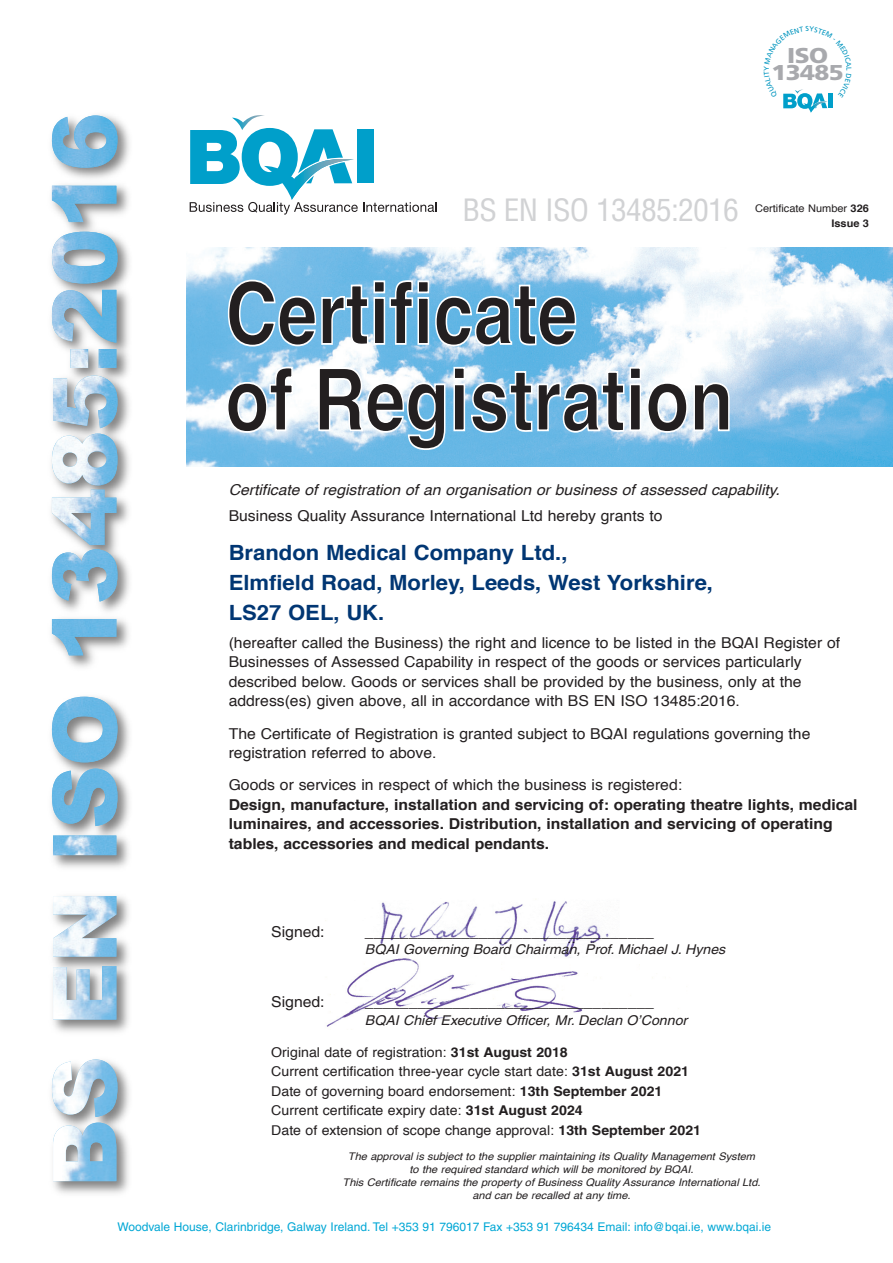
<style>
.page{position:relative;width:893px;height:1263px;background:#fff}
.page>*{position:absolute;margin:0;border:0;box-sizing:border-box;transform-origin:0 0}
.t1{font:condensed 30px "Helvetica LT";letter-spacing:-.025em;color:#d1d2d4;scale:1.05 1}
.t2{font:900 21.45px/17.1px "Frutiger";letter-spacing:-.025em;color:#a8a9ad;text-align:center;scale:1.14 1}
.t3{font:700 21px/30px "Helvetica";color:#013673;scale:1.05 1}
.t4{font:15px/19.5px "Helvetica";color:#231f20;scale:1.05 1}
.t5{font:700 15px/19.5px "Helvetica";color:#231f20;scale:1.05 1}
.t6{font:15px "Helvetica LT";color:#231f20;scale:1.05 1}
.t7{font:italic 15px "Helvetica";color:#231f20;scale:1.05 1}
.t8{font:13.5px "Helvetica";color:#231f20;scale:1.05 1}
.t9{font:italic 13.5px "Helvetica LT";color:#231f20;scale:1.05 1}
.t10{font:12px "Helvetica LT";color:#00a7d5}
.t11{font:italic 10.5px/12.8px "Helvetica";color:#231f20;text-align:center;scale:1.05 1}
.t12{font:10.5px "Helvetica";color:#231f20;scale:1.05 1}
.t13{font:700 10.5px "Helvetica";color:#231f20;scale:1.05 1}
.s1{font-weight:700}
.s2{font-weight:400}
.s3{font-family:"Helvetica LT";font-weight:700}
</style>
<div class="page">
<img style="left:325px;top:901px;width:328px;height:126px">
<img style="left:187px;top:247px;width:706px;height:219px">
<svg style="left:227px;top:366px;width:67px;height:68px"></svg>
<svg style="left:318px;top:366px;width:128px;height:101px"></svg>
<svg style="left:453px;top:366px;width:277px;height:68px"></svg>
<svg style="left:227px;top:279px;width:350px;height:68px"></svg>
<svg style="left:190px;top:115px;width:247px;height:100px"></svg>
<div style="left:357px;top:129px;width:17px;height:54px;background:#009fca"></div>
<img style="left:51px;top:115px;width:79px;height:1079px">
<img style="left:52px;top:549px;width:65px;height:632px">
<svg style="left:783px;top:89px;width:50px;height:24px"></svg>
<p class="t2" style="left:771px;top:49px;width:65px">ISO<br>13485</p>
<p class="t1" style="left:463px;top:197px;width:265px">BS EN ISO 13485:2016</p>
<p class="t12" style="left:755px;top:204px;width:110px">Certificate Number <span class="s1">326</span></p>
<p class="t13" style="left:831px;top:219px;width:37px">Issue 3</p>
<p class="t7" style="left:229px;top:483px;width:526px">Certificate of registration of an organisation or business of assessed capability.</p>
<p class="t4" style="left:229px;top:507px;width:415px">Business Quality Assurance International Ltd hereby grants to</p>
<p class="t3" style="left:229px;top:539px;width:463px">Brandon Medical Company Ltd.,<br>Elmfield Road, Morley, Leeds, West Yorkshire,<br>LS27 OEL, UK.</p>
<p class="t4" style="left:229px;top:634px;width:584px">(hereafter called the Business) the right and licence to be listed in the BQAI Register of Businesses of Assessed Capability in respect of the goods or services particularly described below. Goods or services shall be provided by the business, only at the address(es) given above, all in accordance with BS EN ISO 13485:2016.</p>
<p class="t4" style="left:229px;top:725px;width:556px">The Certificate of Registration is granted subject to BQAI regulations governing the registration referred to above.</p>
<p class="t5" style="left:229px;top:776px;width:600px"><span class="s2">Goods or services in respect of which the business is registered:<br></span>Design, manufacture, installation and servicing of: operating theatre lights, medical luminaires, and accessories. Distribution, installation and servicing of operating tables, accessories and medical pendants.</p>
<p class="t6" style="left:271px;top:926px;width:52px">Signed:</p>
<p class="t6" style="left:365px;top:926px;width:277px">_________________________________</p>
<p class="t9" style="left:365px;top:944px;width:345px">BQAI Governing Board Chairman, Prof. Michael J. Hynes</p>
<p class="t6" style="left:271px;top:996px;width:52px">Signed:</p>
<p class="t6" style="left:365px;top:996px;width:277px">_________________________________</p>
<p class="t9" style="left:365px;top:1014px;width:308px">BQAI Chief Executive Officer, Mr. Declan O’Connor</p>
<p class="t8" style="left:271px;top:1046px;width:284px">Original date of registration: <span class="s3">31st August 2018</span></p>
<p class="t8" style="left:271px;top:1066px;width:399px">Current certification three-year cycle start date: <span class="s3">31st August 2021</span></p>
<p class="t8" style="left:271px;top:1085px;width:374px">Date of governing board endorsement: <span class="s3">13th September 2021</span></p>
<p class="t8" style="left:271px;top:1105px;width:298px">Current certificate expiry date: <span class="s3">31st August 2024</span></p>
<p class="t8" style="left:271px;top:1124px;width:411px">Date of extension of scope change approval: <span class="s3">13th September 2021</span></p>
<p class="t11" style="left:343px;top:1151px;width:400px">The approval is subject to the supplier maintaining its Quality Management System to the required standard which will be monitored by BQAI.<br>This Certificate remains the property of Business Quality Assurance International Ltd. and can be recalled at any time.</p>
<p class="t10" style="left:118px;top:1222px;width:655px">Woodvale House, Clarinbridge, Galway Ireland. Tel +353 91 796017 Fax +353 91 796434 Email: info@bqai.ie, www.bqai.ie</p>
</div>
